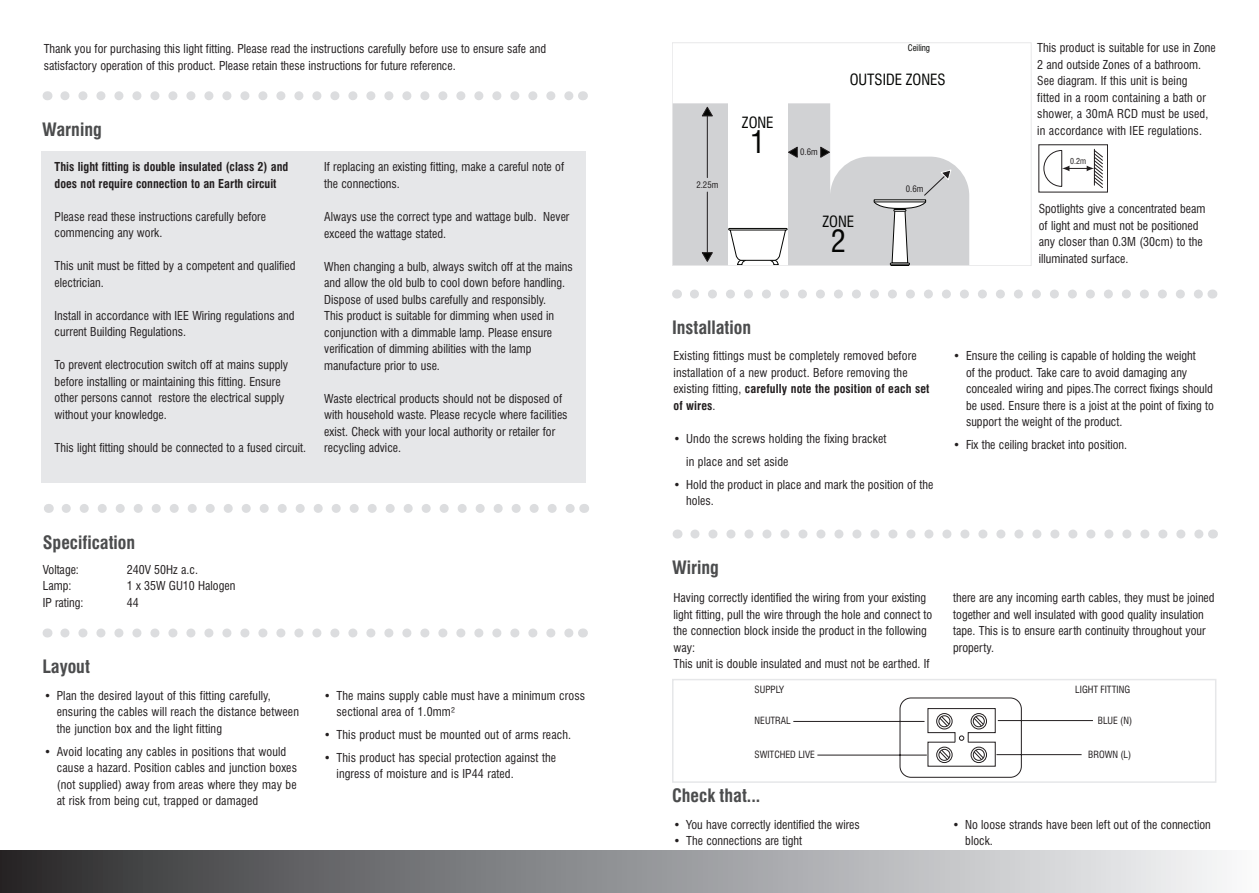
<style>
.page{position:relative;width:1259px;height:893px;background:#fff}
.page>*{position:absolute;margin:0;border:0;box-sizing:border-box;transform-origin:0 0}
.t1{font:condensed 30.15px "Swiss 721 BT";color:#040503}
.t2{font:700 condensed 18px "Swiss 721 BT";color:#4b4c4d}
.t3{font:condensed 15.15px "Swiss 721 BT";color:#040503}
.t4{font:condensed 12px/16.5px "Swiss 721 BT";color:#231f20}
.t5{font:700 condensed 12px/16.5px "Swiss 721 BT";color:#231f20}
.t6{font:condensed 9.75px "Swiss 721 BT";color:#231f20}
.t7{font:condensed 8.85px "Swiss 721 BT";color:#201d1e}
.t8{font:condensed 8.85px "Swiss 721 BT";color:#040503}
.t9{font:condensed 8.1px "Swiss 721 BT";color:#231f20}
.s1{font-weight:700}
</style>
<div class="page">
<div style="left:41px;top:152px;width:545px;height:331px;background:#e6e7e9"></div>
<div style="left:0;top:850px;width:1259px;height:43px;background:linear-gradient(to right,#2d2d2f,#f9fbfd)"></div>
<svg style="left:65px;top:91px;width:508px;height:9px"></svg>
<svg style="left:66px;top:504px;width:509px;height:9px"></svg>
<svg style="left:65px;top:628px;width:508px;height:9px"></svg>
<svg style="left:694px;top:290px;width:509px;height:9px"></svg>
<svg style="left:695px;top:529px;width:508px;height:9px"></svg>
<svg style="left:793px;top:697px;width:300px;height:80px"></svg>
<svg style="left:1043px;top:149px;width:60px;height:39px"></svg>
<svg style="left:672px;top:43px;width:359px;height:223px"></svg>
<svg style="left:728px;top:228px;width:59px;height:37px"></svg>
<svg style="left:820px;top:51px;width:211px;height:215px"></svg>
<hr style="left:874px;top:202px;width:51px;height:1px;background:#040503">
<div style="left:672px;top:679px;width:544px;height:104px;border:2px solid #e6e7e9"></div>
<p class="t4" style="left:44px;top:41px;width:504px">Thank you for purchasing this light fitting. Please read the instructions carefully before use to ensure safe and satisfactory operation of this product. Please retain these instructions for future reference.</p>
<p class="t2" style="left:42px;top:118px;width:61px">Warning</p>
<p class="t5" style="left:55px;top:159px;width:235px">This light fitting is double insulated (class 2) and does not require connection to an Earth circuit</p>
<p class="t4" style="left:55px;top:208px;width:213px">Please read these instructions carefully before commencing any work.</p>
<p class="t4" style="left:55px;top:258px;width:242px">This unit must be fitted by a competent and qualified electrician.</p>
<p class="t4" style="left:55px;top:307px;width:241px">Install in accordance with IEE Wiring regulations and current Building Regulations.</p>
<p class="t4" style="left:55px;top:357px;width:235px">To prevent electrocution switch off at mains supply before installing or maintaining this fitting. Ensure other persons cannot restore the electrical supply without your knowledge.</p>
<p class="t4" style="left:55px;top:439px;width:253px">This light fitting should be connected to a fused circuit.</p>
<p class="t4" style="left:324px;top:159px;width:241px">If replacing an existing fitting, make a careful note of the connections.</p>
<p class="t4" style="left:324px;top:208px;width:247px">Always use the correct type and wattage bulb. Never exceed the wattage stated.</p>
<p class="t4" style="left:324px;top:258px;width:250px">When changing a bulb, always switch off at the mains and allow the old bulb to cool down before handling.</p>
<p class="t4" style="left:324px;top:291px;width:223px">Dispose of used bulbs carefully and responsibly.</p>
<p class="t4" style="left:324px;top:307px;width:231px">This product is suitable for dimming when used in conjunction with a dimmable lamp. Please ensure verification of dimming abilities with the lamp manufacture prior to use.</p>
<p class="t4" style="left:324px;top:390px;width:245px">Waste electrical products should not be disposed of with household waste. Please recycle where facilities exist. Check with your local authority or retailer for recycling advice.</p>
<p class="t2" style="left:43px;top:531px;width:94px">Specification</p>
<p class="t4" style="left:43px;top:561px;width:38px">Voltage:</p>
<p class="t4" style="left:127px;top:561px;width:73px">240V 50Hz a.c.</p>
<p class="t4" style="left:43px;top:578px;width:30px">Lamp:</p>
<p class="t4" style="left:127px;top:578px;width:110px">1 x 35W GU10 Halogen</p>
<p class="t4" style="left:43px;top:594px;width:42px">IP rating:</p>
<p class="t4" style="left:127px;top:594px;width:13px">44</p>
<p class="t2" style="left:43px;top:656px;width:49px">Layout</p>
<p class="t4" style="left:57px;top:687px;width:244px;text-indent:-13px">• Plan the desired layout of this fitting carefully, ensuring the cables will reach the distance between the junction box and the light fitting</p>
<p class="t4" style="left:57px;top:743px;width:242px;text-indent:-13px">• Avoid locating any cables in positions that would cause a hazard. Position cables and junction boxes (not supplied) away from areas where they may be at risk from being cut, trapped or damaged</p>
<p class="t4" style="left:336px;top:687px;width:250px;text-indent:-13px">• The mains supply cable must have a minimum cross sectional area of 1.0mm²</p>
<p class="t4" style="left:324px;top:726px;width:249px">• This product must be mounted out of arms reach.</p>
<p class="t4" style="left:336px;top:749px;width:221px;text-indent:-13px">• This product has special protection against the ingress of moisture and is IP44 rated.</p>
<p class="t7" style="left:696px;top:179px;width:23px">2.25m</p>
<p class="t3" style="left:742px;top:113px;width:33px">ZONE</p>
<p class="t1" style="left:750px;top:124px;width:17px">1</p>
<p class="t8" style="left:907px;top:42px;width:24px">Ceiling</p>
<p class="t7" style="left:800px;top:147px;width:19px">0.6m</p>
<p class="t3" style="left:849px;top:70px;width:98px">OUTSIDE ZONES</p>
<p class="t7" style="left:905px;top:183px;width:19px">0.6m</p>
<p class="t3" style="left:822px;top:212px;width:33px">ZONE</p>
<p class="t1" style="left:831px;top:223px;width:17px">2</p>
<p class="t4" style="left:1037px;top:40px;width:180px">This product is suitable for use in Zone 2 and outside Zones of a bathroom.<br>See diagram. If this unit is being<br>fitted in a room containing a bath or shower, a 30mA RCD must be used, in accordance with IEE regulations.</p>
<p class="t9" style="left:1070px;top:156px;width:17px">0.2m</p>
<p class="t4" style="left:1038px;top:201px;width:168px">Spotlights give a concentrated beam of light and must not be positioned any closer than 0.3M (30cm) to the illuminated surface.</p>
<p class="t2" style="left:672px;top:317px;width:81px">Installation</p>
<p class="t4" style="left:673px;top:348px;width:257px">Existing fittings must be completely removed before installation of a new product. Before removing the existing fitting, <span class="s1">carefully note the position of each set of wires</span>.</p>
<p class="t4" style="left:673px;top:430px;width:214px">• Undo the screws holding the fixing bracket</p>
<p class="t4" style="left:686px;top:453px;width:104px">in place and set aside</p>
<p class="t4" style="left:686px;top:476px;width:248px;text-indent:-13px">• Hold the product in place and mark the position of the holes.</p>
<p class="t4" style="left:966px;top:348px;width:249px;text-indent:-13px">• Ensure the ceiling is capable of holding the weight<br>of the product. Take care to avoid damaging any concealed wiring and pipes.The correct fixings should be used. Ensure there is a joist at the point of fixing to support the weight of the product.</p>
<p class="t4" style="left:953px;top:437px;width:175px">• Fix the ceiling bracket into position.</p>
<p class="t2" style="left:672px;top:557px;width:49px">Wiring</p>
<p class="t4" style="left:673px;top:590px;width:260px">Having correctly identified the wiring from your existing light fitting, pull the wire through the hole and connect to the connection block inside the product in the following way:</p>
<p class="t4" style="left:673px;top:656px;width:257px">This unit is double insulated and must not be earthed. If</p>
<p class="t4" style="left:953px;top:590px;width:263px">there are any incoming earth cables, they must be joined together and well insulated with good quality insulation tape. This is to ensure earth continuity throughout your property.</p>
<p class="t6" style="left:754px;top:684px;width:31px">SUPPLY</p>
<p class="t6" style="left:1075px;top:683px;width:56px">LIGHT FITTING</p>
<p class="t6" style="left:754px;top:715px;width:38px">NEUTRAL</p>
<p class="t6" style="left:754px;top:749px;width:62px">SWITCHED LIVE</p>
<p class="t2" style="left:672px;top:784px;width:90px">Check that...</p>
<p class="t4" style="left:673px;top:816px;width:188px">• You have correctly identified the wires</p>
<p class="t4" style="left:673px;top:832px;width:130px">• The connections are tight</p>
<p class="t6" style="left:1097px;top:715px;width:36px">BLUE (N)</p>
<p class="t6" style="left:1088px;top:749px;width:45px">BROWN (L)</p>
<p class="t4" style="left:965px;top:816px;width:247px;text-indent:-13px">• No loose strands have been left out of the connection block.</p>
</div>
